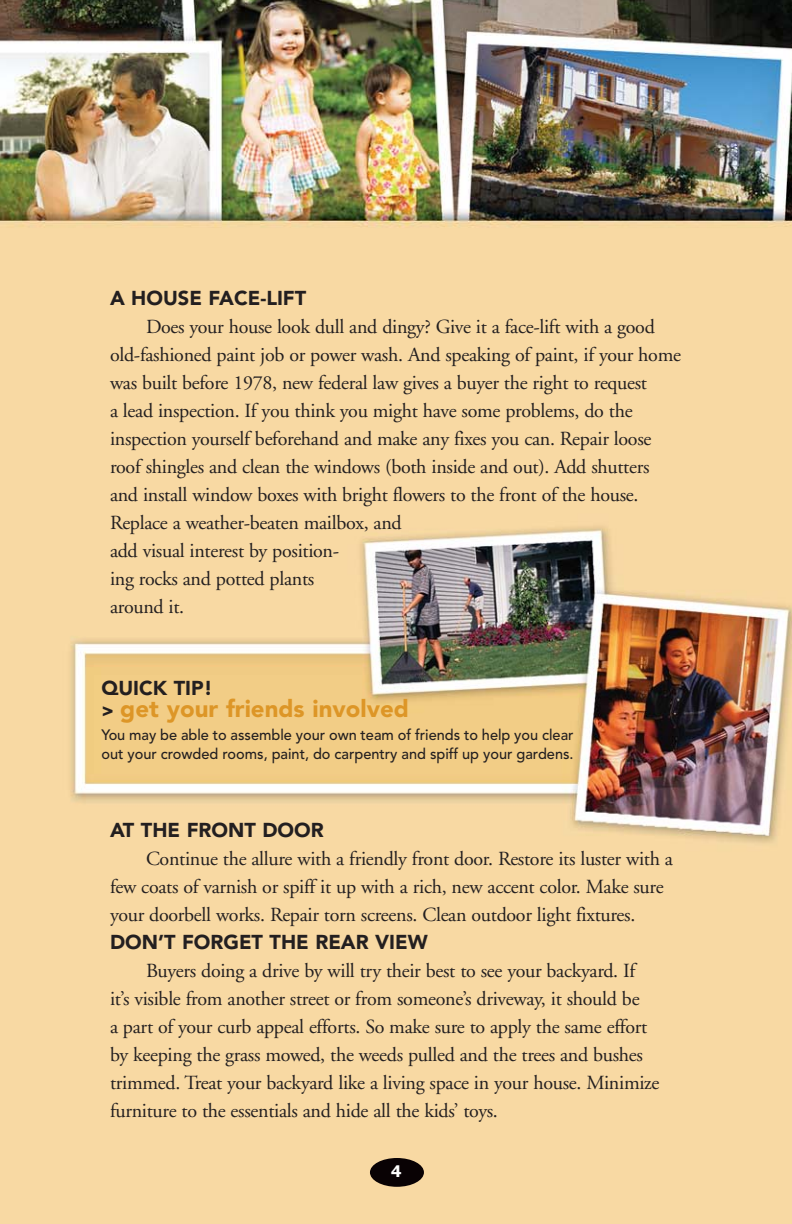
<style>
.page{position:relative;width:792px;height:1224px;background:#fff}
.page>*{position:absolute;margin:0;border:0;box-sizing:border-box;transform-origin:0 0}
.t1{font:900 24px "Avenir";color:#dd9627}
.t2{font:20px/28px "Adobe Garamond";letter-spacing:-.015em;color:#231f20}
.t3{font:900 20px "Avenir";color:#231f20}
.t4{font:700 17px "AG Old Face";color:#fff}
.t5{font:500 15px/19px "Avenir";color:#231f20}
.s1{font-size:19px;color:#231f20}
</style>
<div class="page">
<img style="left:0;top:0;width:792px;height:1224px">
<img style="left:9px;top:499px;width:783px;height:403px">
<div style="left:370px;top:1158px;width:54px;height:29px;background:#090204;border-radius:50%"></div>
<p class="t3" style="left:110px;top:290px;width:198px">A HOUSE FACE-LIFT</p>
<p class="t2" style="left:110px;top:315px;width:573px;text-indent:36px">Does your house look dull and dingy? Give it a face-lift with a good old-fashioned paint job or power wash. And speaking of paint, if your home was built before 1978, new federal law gives a buyer the right to request<br>a lead inspection. If you think you might have some problems, do the inspection yourself beforehand and make any fixes you can. Repair loose roof shingles and clean the windows (both inside and out). Add shutters and install window boxes with bright flowers to the front of the house.<br>Replace a weather-beaten mailbox, and<br>add visual interest by position-<br>ing rocks and potted plants<br>around it.</p>
<p class="t3" style="left:101px;top:680px;width:113px">QUICK TIP!</p>
<p class="t1" style="left:101px;top:699px;width:309px"><span class="s1">&gt;</span> get your friends involved</p>
<p class="t5" style="left:101px;top:726px;width:474px">You may be able to assemble your own team of friends to help you clear out your crowded rooms, paint, do carpentry and spiff up your gardens.</p>
<p class="t3" style="left:110px;top:822px;width:215px">AT THE FRONT DOOR</p>
<p class="t2" style="left:110px;top:847px;width:564px;text-indent:36px">Continue the allure with a friendly front door. Restore its luster with a few coats of varnish or spiff it up with a rich, new accent color. Make sure your doorbell works. Repair torn screens. Clean outdoor light fixtures.</p>
<p class="t3" style="left:110px;top:934px;width:319px">DON’T FORGET THE REAR VIEW</p>
<p class="t2" style="left:110px;top:959px;width:551px;text-indent:36px">Buyers doing a drive by will try their best to see your backyard. If it’s visible from another street or from someone’s driveway, it should be<br>a part of your curb appeal efforts. So make sure to apply the same effort by keeping the grass mowed, the weeds pulled and the trees and bushes trimmed. Treat your backyard like a living space in your house. Minimize furniture to the essentials and hide all the kids’ toys.</p>
<p class="t4" style="left:391px;top:1165px;width:12px">4</p>
</div>
